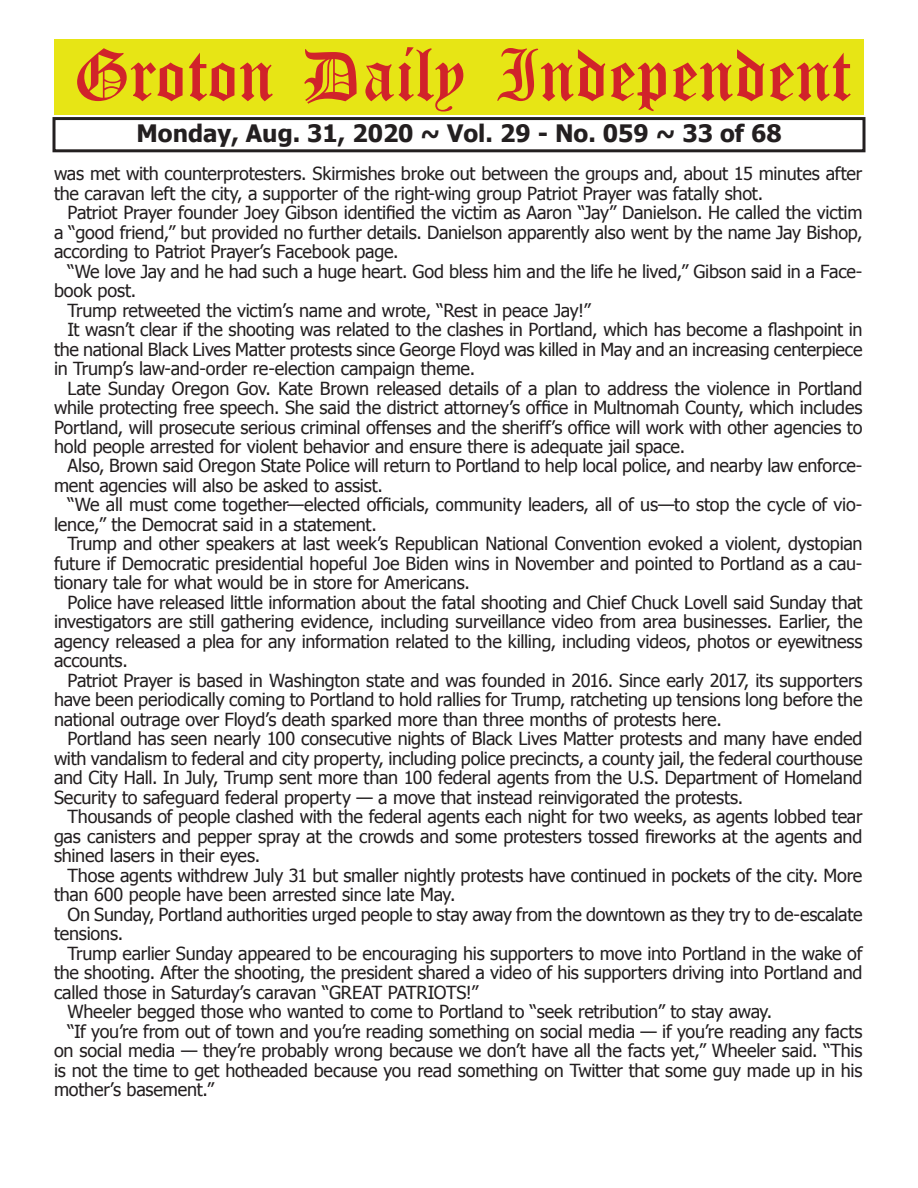
<style>
.page{position:relative;width:918px;height:1188px;background:#fff}
.page>*{position:absolute;margin:0;border:0;box-sizing:border-box;transform-origin:0 0}
.t1{font:54px "Old English Five";color:#d1232a}
.t2{font:700 24px "Tahoma";color:#231f20}
.t3{font:18px/19.5px "Tahoma";letter-spacing:-.01em;color:#231f20}
</style>
<div class="page">
<div style="left:52px;top:117px;width:814px;height:35px;border:3px solid #231f20"></div>
<div style="left:54px;top:40px;width:810px;height:75px;background:#e7e515"></div>
<h1 class="t1" style="left:73px;top:50px;width:779px">Groton Daily Independent</h1>
<h2 class="t2" style="left:136px;top:116px;width:647px">Monday, Aug. 31, 2020 ~ Vol. 29 - No. 059 ~ 33 of 68</h2>
<p class="t3" style="left:54px;top:163px;width:810px">was met with counterprotesters. Skirmishes broke out between the groups and, about 15 minutes after the caravan left the city, a supporter of the right-wing group Patriot Prayer was fatally shot.</p>
<p class="t3" style="left:54px;top:202px;width:810px;text-align:justify;text-indent:14px">Patriot Prayer founder Joey Gibson identified the victim as Aaron “Jay” Danielson. He called the victim a “good friend,” but provided no further details. Danielson apparently also went by the name Jay Bishop, according to Patriot Prayer’s Facebook page.</p>
<p class="t3" style="left:68px;top:260px;width:796px">“We love Jay and he had such a huge heart. God bless him and the life he lived,” Gibson said in a Face-</p>
<p class="t3" style="left:54px;top:280px;width:84px">book post.</p>
<p class="t3" style="left:68px;top:299px;width:525px">Trump retweeted the victim’s name and wrote, “Rest in peace Jay!”</p>
<p class="t3" style="left:68px;top:319px;width:796px">It wasn’t clear if the shooting was related to the clashes in Portland, which has become a flashpoint in</p>
<p class="t3" style="left:54px;top:338px;width:810px">the national Black Lives Matter protests since George Floyd was killed in May and an increasing centerpiece</p>
<p class="t3" style="left:54px;top:358px;width:423px">in Trump’s law-and-order re-election campaign theme.</p>
<p class="t3" style="left:68px;top:377px;width:797px">Late Sunday Oregon Gov. Kate Brown released details of a plan to address the violence in Portland</p>
<p class="t3" style="left:54px;top:397px;width:810px">while protecting free speech. She said the district attorney’s office in Multnomah County, which includes</p>
<p class="t3" style="left:54px;top:416px;width:810px">Portland, will prosecute serious criminal offenses and the sheriff’s office will work with other agencies to</p>
<p class="t3" style="left:54px;top:436px;width:633px">hold people arrested for violent behavior and ensure there is adequate jail space.</p>
<p class="t3" style="left:68px;top:455px;width:796px">Also, Brown said Oregon State Police will return to Portland to help local police, and nearby law enforce-</p>
<p class="t3" style="left:54px;top:475px;width:331px">ment agencies will also be asked to assist.</p>
<p class="t3" style="left:68px;top:494px;width:796px">“We all must come together—elected officials, community leaders, all of us—to stop the cycle of vio-</p>
<p class="t3" style="left:54px;top:514px;width:324px">lence,” the Democrat said in a statement.</p>
<p class="t3" style="left:68px;top:533px;width:797px">Trump and other speakers at last week’s Republican National Convention evoked a violent, dystopian</p>
<p class="t3" style="left:54px;top:553px;width:810px">future if Democratic presidential hopeful Joe Biden wins in November and pointed to Portland as a cau-</p>
<p class="t3" style="left:54px;top:572px;width:418px">tionary tale for what would be in store for Americans.</p>
<p class="t3" style="left:68px;top:592px;width:796px">Police have released little information about the fatal shooting and Chief Chuck Lovell said Sunday that</p>
<p class="t3" style="left:54px;top:611px;width:810px">investigators are still gathering evidence, including surveillance video from area businesses. Earlier, the</p>
<p class="t3" style="left:54px;top:631px;width:810px">agency released a plea for any information related to the killing, including videos, photos or eyewitness</p>
<p class="t3" style="left:54px;top:650px;width:75px">accounts.</p>
<p class="t3" style="left:68px;top:670px;width:797px">Patriot Prayer is based in Washington state and was founded in 2016. Since early 2017, its supporters</p>
<p class="t3" style="left:54px;top:689px;width:810px">have been periodically coming to Portland to hold rallies for Trump, ratcheting up tensions long before the</p>
<p class="t3" style="left:54px;top:709px;width:669px">national outrage over Floyd’s death sparked more than three months of protests here.</p>
<p class="t3" style="left:68px;top:728px;width:796px">Portland has seen nearly 100 consecutive nights of Black Lives Matter protests and many have ended</p>
<p class="t3" style="left:54px;top:748px;width:810px">with vandalism to federal and city property, including police precincts, a county jail, the federal courthouse</p>
<p class="t3" style="left:54px;top:767px;width:810px">and City Hall. In July, Trump sent more than 100 federal agents from the U.S. Department of Homeland</p>
<p class="t3" style="left:54px;top:787px;width:691px">Security to safeguard federal property — a move that instead reinvigorated the protests.</p>
<p class="t3" style="left:68px;top:806px;width:797px">Thousands of people clashed with the federal agents each night for two weeks, as agents lobbed tear</p>
<p class="t3" style="left:54px;top:826px;width:810px">gas canisters and pepper spray at the crowds and some protesters tossed fireworks at the agents and</p>
<p class="t3" style="left:54px;top:845px;width:208px">shined lasers in their eyes.</p>
<p class="t3" style="left:68px;top:865px;width:796px">Those agents withdrew July 31 but smaller nightly protests have continued in pockets of the city. More</p>
<p class="t3" style="left:54px;top:884px;width:403px">than 600 people have been arrested since late May.</p>
<p class="t3" style="left:68px;top:904px;width:797px">On Sunday, Portland authorities urged people to stay away from the downtown as they try to de-escalate</p>
<p class="t3" style="left:54px;top:923px;width:71px">tensions.</p>
<p class="t3" style="left:68px;top:943px;width:796px">Trump earlier Sunday appeared to be encouraging his supporters to move into Portland in the wake of</p>
<p class="t3" style="left:54px;top:962px;width:810px">the shooting. After the shooting, the president shared a video of his supporters driving into Portland and</p>
<p class="t3" style="left:54px;top:982px;width:426px">called those in Saturday’s caravan “GREAT PATRIOTS!”</p>
<p class="t3" style="left:68px;top:1001px;width:706px">Wheeler begged those who wanted to come to Portland to “seek retribution” to stay away.</p>
<p class="t3" style="left:68px;top:1021px;width:796px">“If you’re from out of town and you’re reading something on social media — if you’re reading any facts</p>
<p class="t3" style="left:54px;top:1040px;width:810px">on social media — they’re probably wrong because we don’t have all the facts yet,” Wheeler said. “This</p>
<p class="t3" style="left:54px;top:1060px;width:810px">is not the time to get hotheaded because you read something on Twitter that some guy made up in his</p>
<p class="t3" style="left:54px;top:1079px;width:161px">mother’s basement.”</p>
</div>
